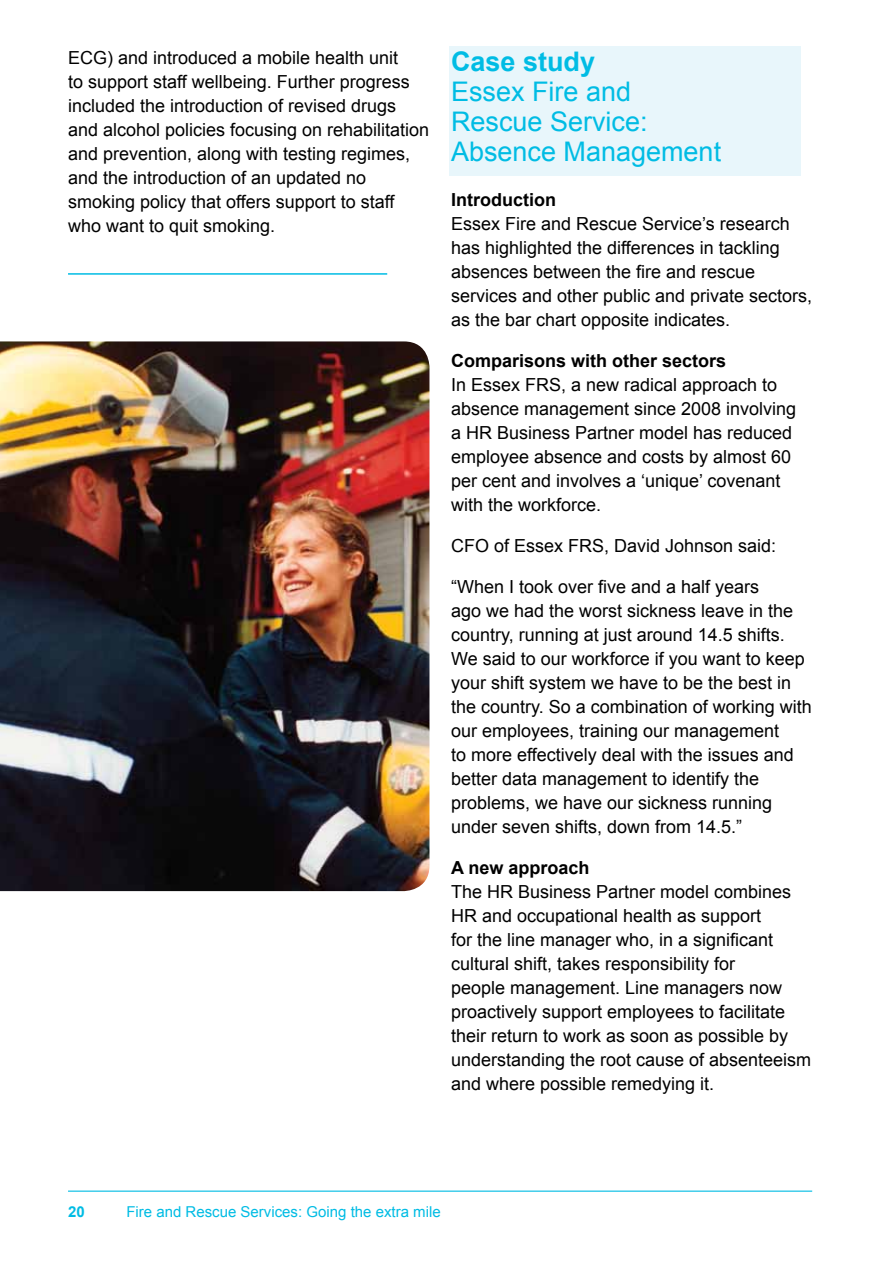
<style>
.page{position:relative;width:893px;height:1263px;background:#fff}
.page>*{position:absolute;margin:0;border:0;box-sizing:border-box;transform-origin:0 0}
.t1{font:27px/30px "Arial";color:#00bce4}
.t2{font:700 27px "Arial";color:#00bce4}
.t3{font:18px/24px "Arial";color:#000}
.t4{font:700 18px "Arial";color:#000}
.t5{font:15px "Arial";color:#00bce4}
.t6{font:700 15px "Arial";color:#00bce4}
</style>
<div class="page">
<hr style="left:68px;top:1190px;width:744px;height:2px;background:#00bce4">
<div style="left:450px;top:46px;width:351px;height:130px;background:#e8f6fb"></div>
<hr style="left:68px;top:273px;width:319px;height:2px;background:#00bce4">
<img style="left:0;top:341px;width:429px;height:550px">
<p class="t3" style="left:68px;top:46px;width:363px">ECG) and introduced a mobile health unit<br>to support staff wellbeing. Further progress included the introduction of revised drugs and alcohol policies focusing on rehabilitation and prevention, along with testing regimes, and the introduction of an updated no smoking policy that offers support to staff who want to quit smoking.</p>
<h1 class="t2" style="left:451px;top:43px;width:146px">Case study</h1>
<h1 class="t1" style="left:451px;top:76px;width:272px">Essex Fire and<br>Rescue Service:<br>Absence Management</h1>
<p class="t4" style="left:451px;top:188px;width:106px">Introduction</p>
<p class="t3" style="left:451px;top:212px;width:363px">Essex Fire and Rescue Service’s research has highlighted the differences in tackling absences between the fire and rescue services and other public and private sectors, as the bar chart opposite indicates.</p>
<p class="t4" style="left:451px;top:349px;width:277px">Comparisons with other sectors</p>
<p class="t3" style="left:451px;top:373px;width:347px">In Essex FRS, a new radical approach to absence management since 2008 involving a HR Business Partner model has reduced employee absence and costs by almost 60 per cent and involves a ‘unique’ covenant with the workforce.</p>
<p class="t3" style="left:451px;top:534px;width:327px">CFO of Essex FRS, David Johnson said:</p>
<p class="t3" style="left:451px;top:575px;width:362px">“When I took over five and a half years<br>ago we had the worst sickness leave in the country, running at just around 14.5 shifts.<br>We said to our workforce if you want to keep your shift system we have to be the best in the country. So a combination of working with our employees, training our management<br>to more effectively deal with the issues and better data management to identify the problems, we have our sickness running under seven shifts, down from 14.5.”</p>
<p class="t4" style="left:451px;top:856px;width:140px">A new approach</p>
<p class="t3" style="left:451px;top:880px;width:362px">The HR Business Partner model combines HR and occupational health as support<br>for the line manager who, in a significant cultural shift, takes responsibility for<br>people management. Line managers now proactively support employees to facilitate their return to work as soon as possible by understanding the root cause of absenteeism and where possible remedying it.</p>
<p class="t6" style="left:68px;top:1202px;width:18px">20</p>
<p class="t5" style="left:126px;top:1202px;width:316px">Fire and Rescue Services: Going the extra mile</p>
</div>
